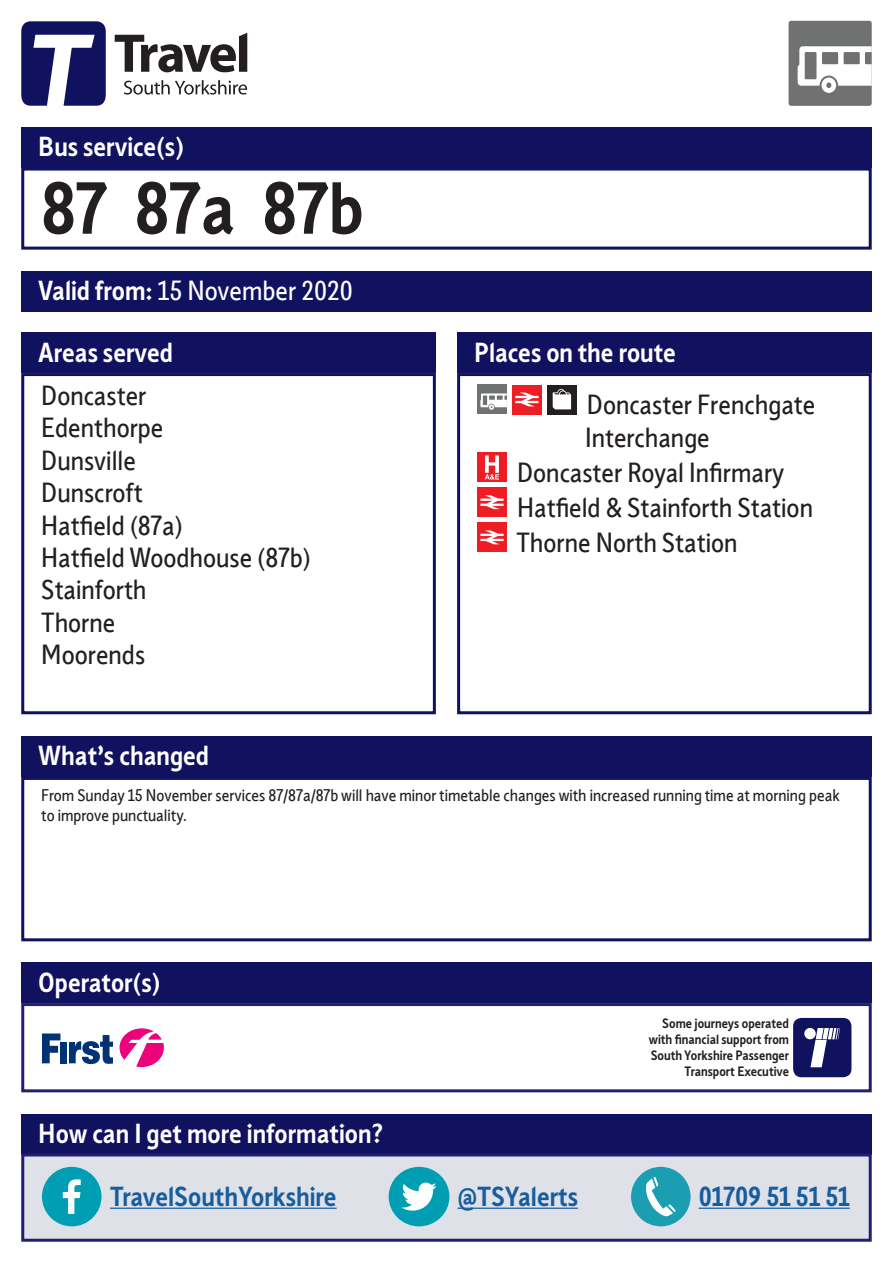
<style>
.page{position:relative;width:893px;height:1263px;background:#fff}
.page>*{position:absolute;margin:0;border:0;box-sizing:border-box;transform-origin:0 0}
.t1{font:700 72px "Sheffield Sans 2";color:#231f20}
.t2{font:27px/32.4px "Sheffield Sans Karto";color:#231f20}
.t3{font:700 27px "Sheffield Sans 2";color:#fff}
.t4{font:700 27px "Sheffield Sans 2";color:#175d9e}
.t5{font:27px "Sheffield Sans Karto";color:#fff}
.t6{font:16.5px/19.8px "Sheffield Sans Karto";color:#231f20}
.t7{font:700 13.35px "Sheffield Sans 2";color:#231f20}
.s1{font-family:"Sheffield Sans 2";font-weight:700}
</style>
<div class="page">
<div style="left:21px;top:271px;width:851px;height:40px;background:#11125f"></div>
<div style="left:21px;top:127px;width:851px;height:41px;background:#11125f"></div>
<div style="left:21px;top:168px;width:851px;height:82px;border:3px solid #11125f"></div>
<div style="left:21px;top:736px;width:851px;height:41px;background:#11125f"></div>
<div style="left:21px;top:777px;width:851px;height:164px;border:3px solid #11125f"></div>
<div style="left:21px;top:333px;width:415px;height:40px;background:#11125f"></div>
<div style="left:21px;top:373px;width:415px;height:341px;border:3px solid #11125f"></div>
<div style="left:457px;top:333px;width:415px;height:40px;background:#11125f"></div>
<div style="left:477px;top:385px;width:30px;height:29px;background:#707271"></div>
<svg style="left:480px;top:393px;width:27px;height:17px"></svg>
<div style="left:512px;top:385px;width:30px;height:29px;background:#ee1d23"></div>
<svg style="left:515px;top:392px;width:23px;height:14px"></svg>
<div style="left:547px;top:385px;width:30px;height:29px;background:#231f20"></div>
<svg style="left:553px;top:389px;width:18px;height:20px"></svg>
<div style="left:477px;top:452px;width:30px;height:30px;background:#ee1d23"></div>
<svg style="left:485px;top:455px;width:14px;height:25px"></svg>
<div style="left:477px;top:487px;width:30px;height:30px;background:#ee1d23"></div>
<svg style="left:480px;top:495px;width:24px;height:14px"></svg>
<div style="left:477px;top:522px;width:30px;height:30px;background:#ee1d23"></div>
<svg style="left:480px;top:530px;width:24px;height:14px"></svg>
<div style="left:457px;top:373px;width:415px;height:341px;border:3px solid #11125f"></div>
<div style="left:21px;top:962px;width:851px;height:41px;background:#11125f"></div>
<div style="left:21px;top:1003px;width:851px;height:89px;border:3px solid #221e72"></div>
<div style="left:793px;top:1018px;width:58px;height:59px;background:#11125f;border-radius:8px"></div>
<div style="left:804px;top:1028px;width:12px;height:11px;background:#fff;border-radius:50%"></div>
<svg style="left:810px;top:1028px;width:30px;height:39px"></svg>
<svg style="left:119px;top:1028px;width:45px;height:39px"></svg>
<svg style="left:42px;top:1033px;width:18px;height:30px"></svg>
<div style="left:60px;top:1042px;width:7px;height:21px;background:#013374"></div>
<svg style="left:69px;top:1035px;width:44px;height:29px"></svg>
<div style="left:789px;top:21px;width:83px;height:85px;background:#707271;border-radius:3px"></div>
<svg style="left:798px;top:46px;width:74px;height:47px"></svg>
<svg style="left:124px;top:80px;width:123px;height:15px"></svg>
<svg style="left:115px;top:33px;width:132px;height:39px"></svg>
<svg style="left:21px;top:21px;width:85px;height:85px"></svg>
<div style="left:21px;top:1114px;width:851px;height:40px;background:#11125f"></div>
<div style="left:21px;top:1153px;width:851px;height:89px;background:#dfe1e9;border:3px solid #221e72"></div>
<hr style="left:110px;top:1207px;width:227px;height:2px;background:#175d9e">
<hr style="left:458px;top:1207px;width:120px;height:2px;background:#175d9e">
<hr style="left:699px;top:1207px;width:151px;height:2px;background:#175d9e">
<div style="left:42px;top:1167px;width:60px;height:59px;background:#009eb3;border-radius:50%"></div>
<svg style="left:63px;top:1179px;width:18px;height:35px"></svg>
<div style="left:389px;top:1167px;width:60px;height:59px;background:#009eb3;border-radius:50%"></div>
<svg style="left:401px;top:1182px;width:36px;height:28px"></svg>
<div style="left:631px;top:1167px;width:60px;height:59px;background:#1b9eb2;border-radius:50%"></div>
<svg style="left:646px;top:1177px;width:30px;height:39px"></svg>
<p class="t3" style="left:38px;top:128px;width:147px">Bus service(s)</p>
<p class="t1" style="left:41px;top:160px;width:324px">87 87a 87b</p>
<p class="t5" style="left:38px;top:275px;width:316px"><span class="s1">Valid from:</span> 15 November 2020</p>
<p class="t3" style="left:38px;top:334px;width:136px">Areas served</p>
<p class="t2" style="left:41px;top:380px;width:107px">Doncaster</p>
<p class="t2" style="left:41px;top:412px;width:124px">Edenthorpe</p>
<p class="t2" style="left:41px;top:445px;width:96px">Dunsville</p>
<p class="t2" style="left:41px;top:477px;width:103px">Dunscroft</p>
<p class="t2" style="left:41px;top:510px;width:143px">Hatfield (87a)</p>
<p class="t2" style="left:41px;top:542px;width:271px">Hatfield Woodhouse (87b)</p>
<p class="t2" style="left:41px;top:574px;width:107px">Stainforth</p>
<p class="t2" style="left:41px;top:607px;width:76px">Thorne</p>
<p class="t2" style="left:41px;top:639px;width:106px">Moorends</p>
<p class="t3" style="left:474px;top:334px;width:203px">Places on the route</p>
<p class="t2" style="left:585px;top:389px;width:232px">Doncaster Frenchgate<br>Interchange</p>
<p class="t2" style="left:517px;top:457px;width:269px">Doncaster Royal Infirmary</p>
<p class="t2" style="left:517px;top:492px;width:297px">Hatfield &amp; Stainforth Station</p>
<p class="t2" style="left:516px;top:527px;width:223px">Thorne North Station</p>
<p class="t3" style="left:38px;top:738px;width:172px">What’s changed</p>
<p class="t6" style="left:41px;top:786px;width:800px">From Sunday 15 November services 87/87a/87b will have minor timetable changes with increased running time at morning peak to improve punctuality.</p>
<p class="t3" style="left:38px;top:964px;width:124px">Operator(s)</p>
<p class="t7" style="left:662px;top:1014px;width:128px">Some journeys operated</p>
<p class="t7" style="left:649px;top:1030px;width:142px">with financial support from</p>
<p class="t7" style="left:651px;top:1046px;width:140px">South Yorkshire Passenger</p>
<p class="t7" style="left:685px;top:1062px;width:106px">Transport Executive</p>
<p class="t3" style="left:38px;top:1115px;width:347px">How can I get more information?</p>
<p class="t4" style="left:110px;top:1178px;width:228px">TravelSouthYorkshire</p>
<p class="t4" style="left:458px;top:1178px;width:122px">@TSYalerts</p>
<p class="t4" style="left:699px;top:1178px;width:153px">01709 51 51 51</p>
</div>
